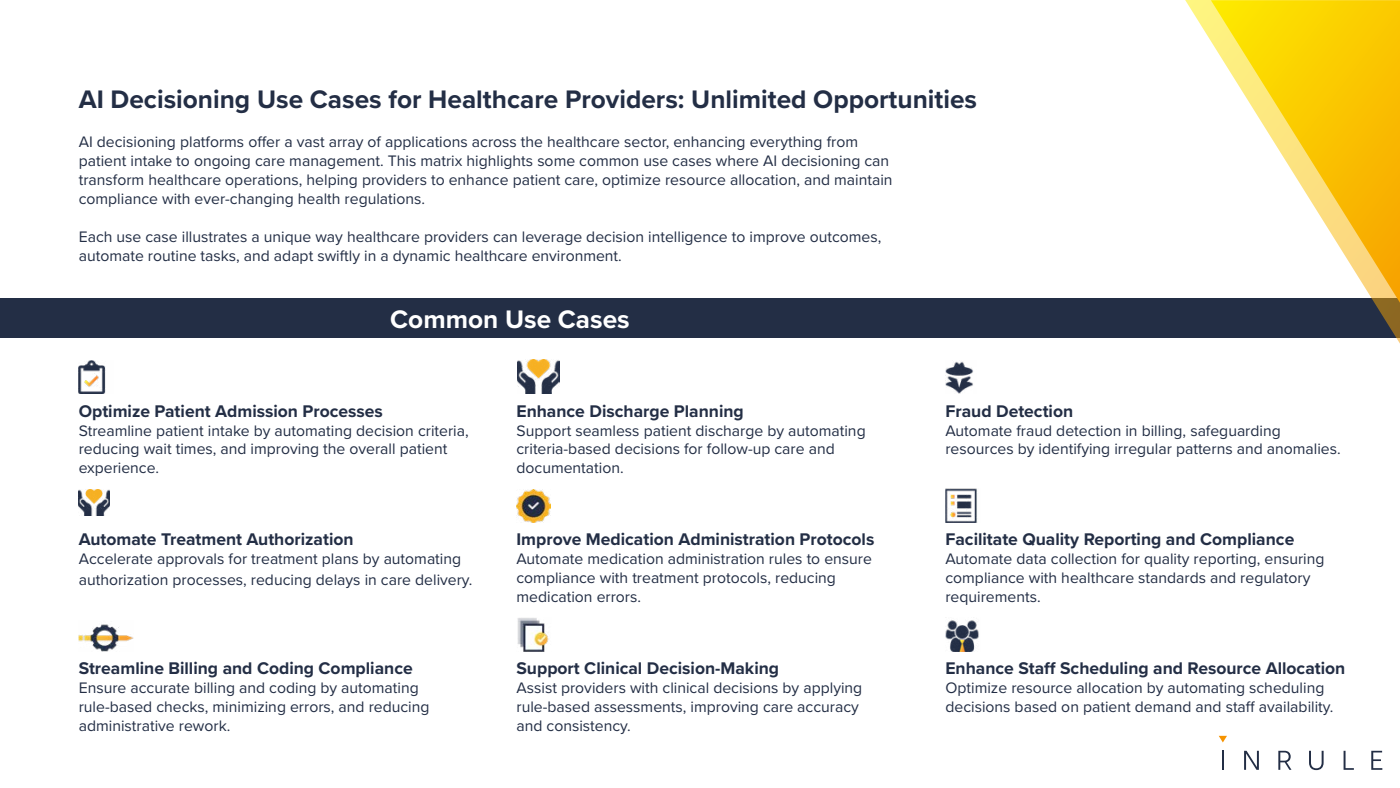
<style>
.page{position:relative;width:1400px;height:788px;background:#fff}
.page>*{position:absolute;margin:0;border:0;box-sizing:border-box;transform-origin:0 0}
.t1{font:700 26.25px "Proxima Nova";color:#232e45}
.t2{font:700 26.25px "Proxima Nova";color:#fff}
.t3{font:700 17.5px "Proxima Nova";color:#232e45}
.t4{font:15.75px/18.9px "Proxima Nova";color:#232e45}
</style>
<div class="page">
<div style="left:0;top:299px;width:1400px;height:39px;background:#232e45"></div>
<img style="left:79px;top:360px;width:27px;height:34px">
<img style="left:79px;top:624px;width:54px;height:27px">
<img style="left:79px;top:489px;width:31px;height:26px">
<img style="left:517px;top:618px;width:32px;height:33px">
<img style="left:517px;top:360px;width:42px;height:33px">
<img style="left:517px;top:489px;width:34px;height:33px">
<img style="left:945px;top:488px;width:32px;height:34px">
<img style="left:945px;top:361px;width:28px;height:33px">
<img style="left:945px;top:620px;width:34px;height:31px">
<svg style="left:1222px;top:750px;width:2px;height:19px"></svg>
<svg style="left:1244px;top:750px;width:15px;height:19px"></svg>
<svg style="left:1278px;top:750px;width:13px;height:19px"></svg>
<svg style="left:1309px;top:750px;width:15px;height:20px"></svg>
<svg style="left:1344px;top:750px;width:10px;height:19px"></svg>
<svg style="left:1371px;top:750px;width:11px;height:19px"></svg>
<svg style="left:1219px;top:735px;width:8px;height:7px"></svg>
<svg style="left:1185px;top:0;width:215px;height:343px"></svg>
<h1 class="t1" style="left:79px;top:80px;width:900px">AI Decisioning Use Cases for Healthcare Providers: Unlimited Opportunities</h1>
<p class="t4" style="left:79px;top:132px;width:815px">AI decisioning platforms offer a vast array of applications across the healthcare sector, enhancing everything from patient intake to ongoing care management. This matrix highlights some common use cases where AI decisioning can transform healthcare operations, helping providers to enhance patient care, optimize resource allocation, and maintain compliance with ever-changing health regulations.</p>
<p class="t4" style="left:79px;top:226px;width:804px">Each use case illustrates a unique way healthcare providers can leverage decision intelligence to improve outcomes, automate routine tasks, and adapt swiftly in a dynamic healthcare environment.</p>
<h1 class="t2" style="left:390px;top:300px;width:241px">Common Use Cases</h1>
<p class="t3" style="left:79px;top:397px;width:306px">Optimize Patient Admission Processes</p>
<p class="t4" style="left:79px;top:420px;width:391px">Streamline patient intake by automating decision criteria, reducing wait times, and improving the overall patient experience.</p>
<p class="t3" style="left:79px;top:526px;width:276px">Automate Treatment Authorization</p>
<p class="t4" style="left:79px;top:547px;width:395px;line-height:21px">Accelerate approvals for treatment plans by automating authorization processes, reducing delays in care delivery.</p>
<p class="t3" style="left:79px;top:655px;width:336px">Streamline Billing and Coding Compliance</p>
<p class="t4" style="left:79px;top:677px;width:352px">Ensure accurate billing and coding by automating rule-based checks, minimizing errors, and reducing administrative rework.</p>
<p class="t3" style="left:516px;top:397px;width:229px">Enhance Discharge Planning</p>
<p class="t4" style="left:516px;top:420px;width:351px">Support seamless patient discharge by automating criteria-based decisions for follow-up care and documentation.</p>
<p class="t3" style="left:516px;top:526px;width:359px">Improve Medication Administration Protocols</p>
<p class="t4" style="left:516px;top:549px;width:357px">Automate medication administration rules to ensure compliance with treatment protocols, reducing medication errors.</p>
<p class="t3" style="left:516px;top:655px;width:264px">Support Clinical Decision-Making</p>
<p class="t4" style="left:516px;top:677px;width:347px">Assist providers with clinical decisions by applying rule-based assessments, improving care accuracy and consistency.</p>
<p class="t3" style="left:945px;top:397px;width:129px">Fraud Detection</p>
<p class="t4" style="left:945px;top:420px;width:397px">Automate fraud detection in billing, safeguarding resources by identifying irregular patterns and anomalies.</p>
<p class="t3" style="left:945px;top:526px;width:350px">Facilitate Quality Reporting and Compliance</p>
<p class="t4" style="left:945px;top:549px;width:381px">Automate data collection for quality reporting, ensuring compliance with healthcare standards and regulatory requirements.</p>
<p class="t3" style="left:945px;top:655px;width:401px">Enhance Staff Scheduling and Resource Allocation</p>
<p class="t4" style="left:945px;top:677px;width:389px">Optimize resource allocation by automating scheduling decisions based on patient demand and staff availability.</p>
</div>
